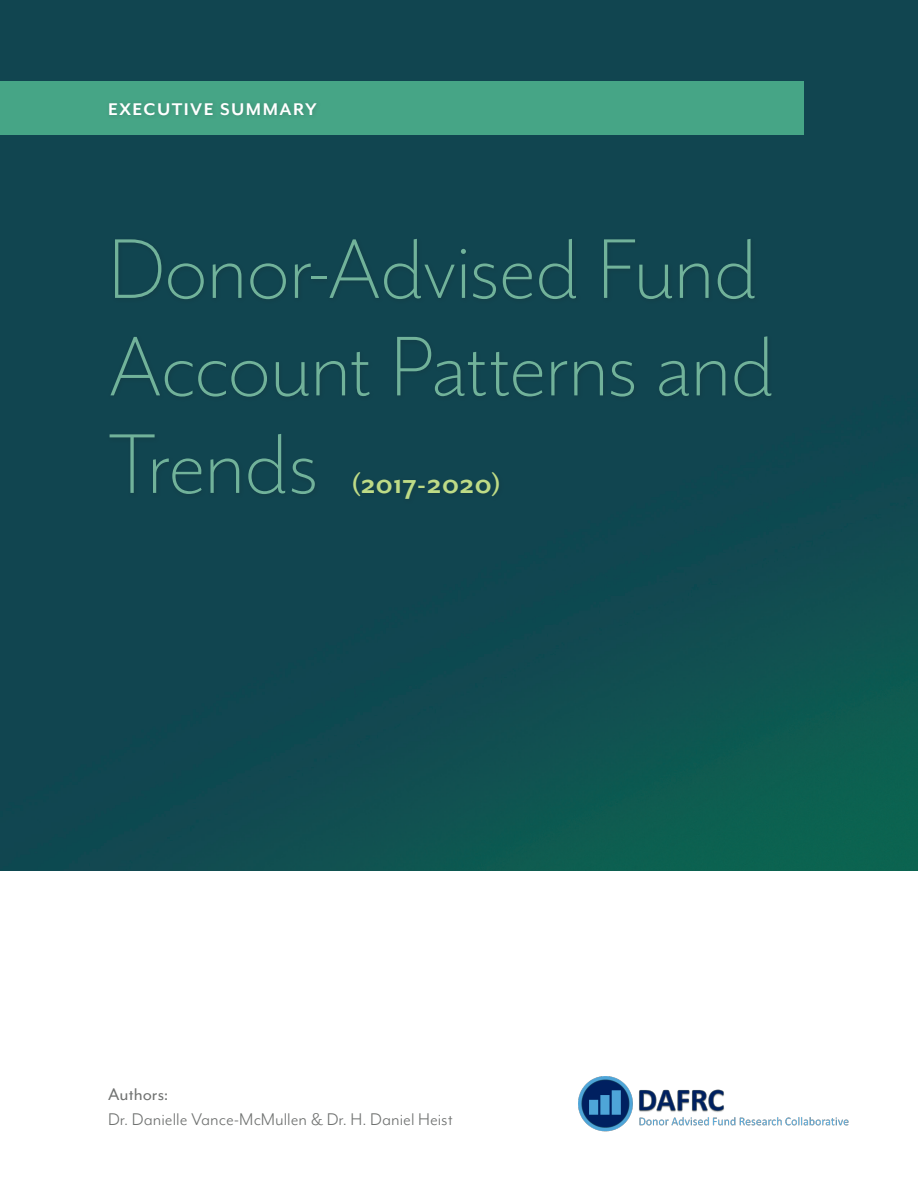
<style>
.page{position:relative;width:918px;height:1188px;background:#fff}
.page>*{position:absolute;margin:0;border:0;box-sizing:border-box;transform-origin:0 0}
.t1{font:300 97.5px/97.5px "Mr Eaves San OT";letter-spacing:-.015em;color:#71b29a}
.t2{font:700 30px "Mr Eaves San OT";letter-spacing:.02em;color:#bedb86}
.t3{font:19.5px/25.5px "Mr Eaves Mod OT";color:#707271}
.Subhead{font:700 19.5px "Mr Eaves Mod OT";letter-spacing:.075em;color:#fff}
.s1{font-style:inherit}
</style>
<div class="page">
<img style="left:0;top:0;width:918px;height:870px">
<img style="left:578px;top:1076px;width:271px;height:56px">
<div style="left:0;top:81px;width:803px;height:53px;background:#46a586"></div>
<div style="left:106px;top:236px;width:671px;height:268px;background:#114550"></div>
<div style="left:106px;top:99px;width:216px;height:21px;background:#449f82"></div>
<p class="Subhead" style="left:108px;top:98px;width:210px">EXECUTIVE SUMMARY</p>
<p class="t1" style="left:108px;top:221px;width:668px">Donor-Advised Fund<br>Account Patterns and<br>Trends</p>
<p class="t2" style="left:351px;top:468px;width:151px">(2017-2020)</p>
<p class="t3" style="left:108px;top:1082px;width:346px"><span class="s1">Authors:<br></span>Dr. Danielle Vance-McMullen &amp; Dr. H. Daniel Heist</p>
</div>
